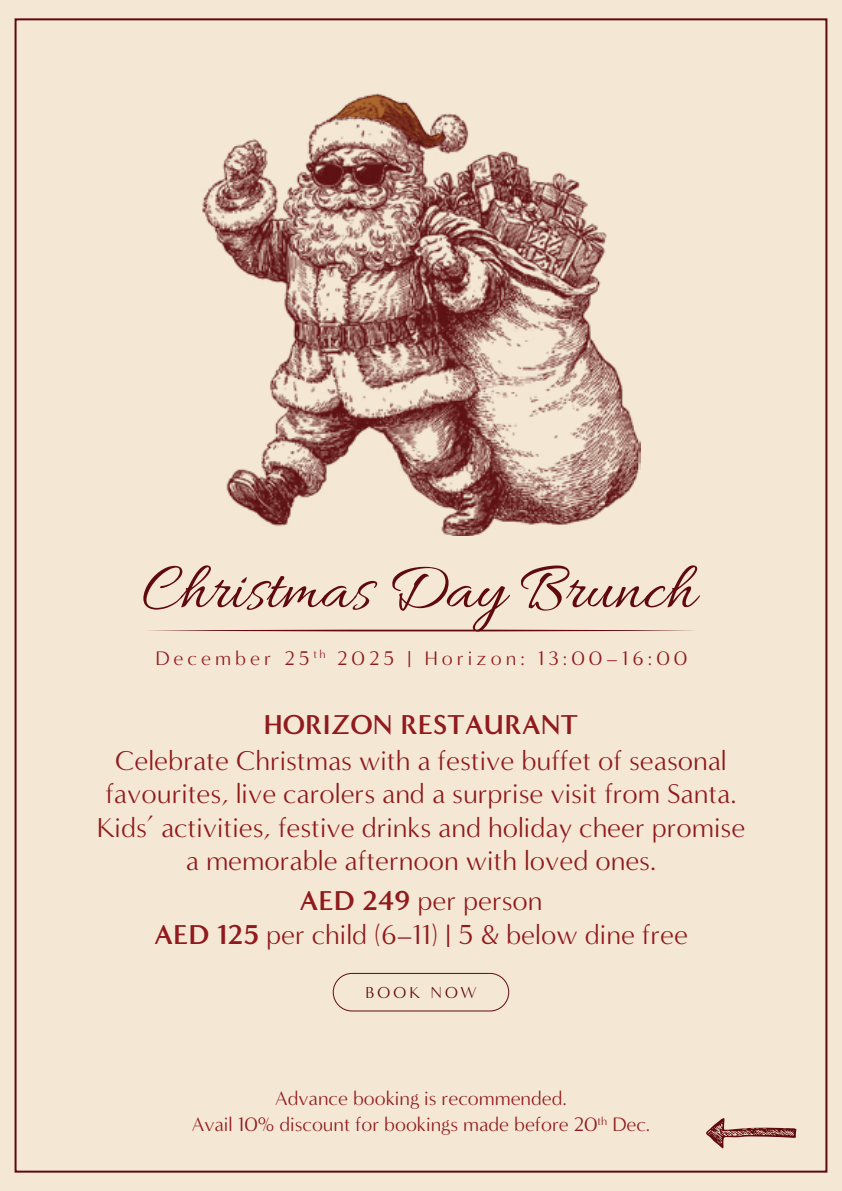
<style>
.page{position:relative;width:842px;height:1191px;background:#f4e8d5}
.page>*{position:absolute;margin:0;border:0;box-sizing:border-box;transform-origin:0 0}
.t1{font:68px "Allura";color:#600a0c}
.t2{font:28px/33.6px "Minerva Modern";color:#901a1d;text-align:center}
.t3{font:700 28px "Minerva Modern";color:#901a1d}
.t4{font:20.2px "Minerva Modern";letter-spacing:.2em;color:#901a1d}
.t5{font:20px/26px "Minerva Modern";color:#901a1d;text-align:center}
.t6{font:16.4px "Minerva Modern";letter-spacing:.2em;color:#5f0b0f}
.s1{font-weight:700}
</style>
<div class="page">
<div style="left:333px;top:973px;width:176px;height:38px;border:1px solid #5f0b0f;border-radius:19px"></div>
<svg style="left:147px;top:629px;width:548px;height:3px"></svg>
<img style="left:202px;top:93px;width:438px;height:443px">
<svg style="left:706px;top:1118px;width:91px;height:31px"></svg>
<h1 class="t1" style="left:142px;top:543px;width:555px">Christmas Day Brunch</h1>
<p class="t4" style="left:155px;top:646px;width:534px">December 25 <sup>th</sup> 2025 | Horizon: 13:00–16:00</p>
<p class="t3" style="left:264px;top:707px;width:316px">HORIZON RESTAURANT</p>
<p class="t2" style="left:97px;top:743px;width:650px">Celebrate Christmas with a festive buffet of seasonal favourites, live carolers and a surprise visit from Santa.<br>Kids’ activities, festive drinks and holiday cheer promise a memorable afternoon with loved ones.</p>
<p class="t2" style="left:154px;top:884px;width:535px"><span class="s1">AED 249</span> per person<br><span class="s1">AED 125</span> per child (6–11) | 5 &amp; below dine free</p>
<p class="t6" style="left:365px;top:983px;width:113px">BOOK NOW</p>
<p class="t5" style="left:192px;top:1085px;width:460px">Advance booking is recommended.<br>Avail 10% discount for bookings made before 20<sup>th</sup> Dec.</p>
</div>
